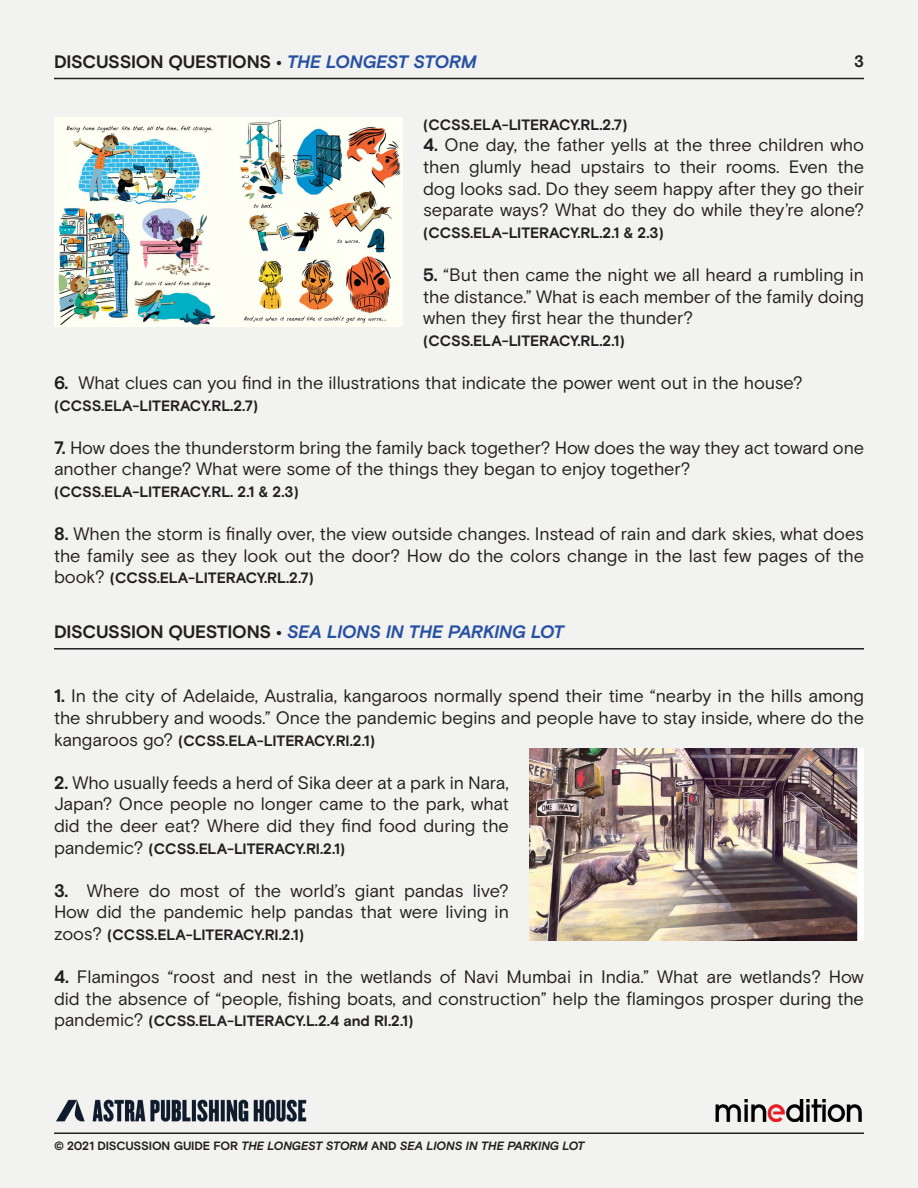
<style>
.page{position:relative;width:918px;height:1188px;background:#f2f2f0}
.page>*{position:absolute;margin:0;border:0;box-sizing:border-box;transform-origin:0 0}
.t1{font:18px/21.6px "Basis Grotesque Pro";letter-spacing:-.01em;color:#231f20}
.HEADING{font:italic 700 18px "Basis Grotesque Pro";letter-spacing:-.015em;color:#2851a3}
.HEADING-2{font:700 18px "Basis Grotesque Pro";letter-spacing:-.015em;color:#231f20}
.t2{font:700 16.5px "Basis Grotesque Pro";color:#231f20}
.t3{font:700 15px "Basis Grotesque Pro";letter-spacing:-.015em;color:#231f20}
.t4{font:italic 700 12px "Basis Grotesque Pro";letter-spacing:-.015em;color:#231f20}
.s1{font-style:italic;color:#2851a3}
.s2{font-weight:700}
.s3{font-weight:400;font-size:18px}
.s4{font-style:normal;color:#231f20}
.s5{font-style:normal}
</style>
<div class="page">
<hr style="left:54px;top:1132px;width:810px;height:2px;background:#231f20">
<img style="left:56px;top:1099px;width:251px;height:22px">
<img style="left:715px;top:1099px;width:147px;height:22px">
<hr style="left:54px;top:78px;width:810px;height:1px;background:#231f20">
<img style="left:529px;top:749px;width:335px;height:192px">
<hr style="left:54px;top:648px;width:810px;height:2px;background:#231f20">
<img style="left:54px;top:118px;width:349px;height:209px">
<p class="HEADING-2" style="left:54px;top:52px;width:424px">DISCUSSION QUESTIONS • <span class="s1">THE LONGEST STORM</span></p>
<p class="t2" style="left:854px;top:52px;width:11px">3</p>
<p class="t3" style="left:423px;top:116px;width:206px">(CCSS.ELA-LITERACY.RL.2.7)</p>
<p class="t1" style="left:423px;top:134px;width:442px;text-align:justify"><span class="s2">4.</span> One day, the father yells at the three children who then glumly head upstairs to their rooms. Even the dog looks sad. Do they seem happy after they go their separate ways? What do they do while they’re alone?</p>
<p class="t3" style="left:423px;top:224px;width:242px">(CCSS.ELA-LITERACY.RL.2.1 &amp; 2.3)</p>
<p class="t1" style="left:423px;top:264px;width:442px;text-align:justify"><span class="s2">5.</span> “But then came the night we all heard a rumbling in the distance.” What is each member of the family doing when they first hear the thunder?</p>
<p class="t3" style="left:423px;top:332px;width:203px">(CCSS.ELA-LITERACY.RL.2.1)</p>
<p class="t1" style="left:54px;top:372px;width:750px"><span class="s2">6.</span> What clues can you find in the illustrations that indicate the power went out in the house?</p>
<p class="t3" style="left:54px;top:397px;width:206px">(CCSS.ELA-LITERACY.RL.2.7)</p>
<p class="t1" style="left:54px;top:436px;width:812px"><span class="s2">7.</span> How does the thunderstorm bring the family back together? How does the way they act toward one another change? What were some of the things they began to enjoy together?</p>
<p class="t3" style="left:54px;top:483px;width:246px">(CCSS.ELA-LITERACY.RL. 2.1 &amp; 2.3)</p>
<p class="t1" style="left:54px;top:523px;width:812px"><span class="s2">8.</span> When the storm is finally over, the view outside changes. Instead of rain and dark skies, what does the family see as they look out the door? How do the colors change in the last few pages of the</p>
<p class="t3" style="left:54px;top:569px;width:262px"><span class="s3">book?</span> (CCSS.ELA-LITERACY.RL.2.7)</p>
<p class="HEADING" style="left:54px;top:621px;width:512px"><span class="s4">DISCUSSION QUESTIONS •</span> SEA LIONS IN THE PARKING LOT</p>
<p class="t1" style="left:54px;top:685px;width:811px"><span class="s2">1.</span> In the city of Adelaide, Australia, kangaroos normally spend their time “nearby in the hills among the shrubbery and woods.” Once the pandemic begins and people have to stay inside, where do the</p>
<p class="t3" style="left:54px;top:731px;width:323px"><span class="s3">kangaroos go?</span> (CCSS.ELA-LITERACY.RI.2.1)</p>
<p class="t1" style="left:54px;top:771px;width:457px;text-align:justify"><span class="s2">2.</span> Who usually feeds a herd of Sika deer at a park in Nara, Japan? Once people no longer came to the park, what did the deer eat? Where did they find food during the</p>
<p class="t3" style="left:54px;top:839px;width:293px"><span class="s3">pandemic?</span> (CCSS.ELA-LITERACY.RI.2.1)</p>
<p class="t1" style="left:54px;top:879px;width:457px"><span class="s2">3.</span> Where do most of the world’s giant pandas live?<br>How did the pandemic help pandas that were living in</p>
<p class="t3" style="left:54px;top:926px;width:252px"><span class="s3">zoos?</span> (CCSS.ELA-LITERACY.RI.2.1)</p>
<p class="t1" style="left:54px;top:966px;width:811px"><span class="s2">4.</span> Flamingos “roost and nest in the wetlands of Navi Mumbai in India.” What are wetlands? How did the absence of “people, fishing boats, and construction” help the flamingos prosper during the</p>
<p class="t3" style="left:54px;top:1012px;width:361px"><span class="s3">pandemic?</span> (CCSS.ELA-LITERACY.L.2.4 and RI.2.1)</p>
<p class="t4" style="left:54px;top:1139px;width:532px"><span class="s5">© 2021 DISCUSSION GUIDE FOR</span> THE LONGEST STORM <span class="s5">AND</span> SEA LIONS IN THE PARKING LOT</p>
</div>
